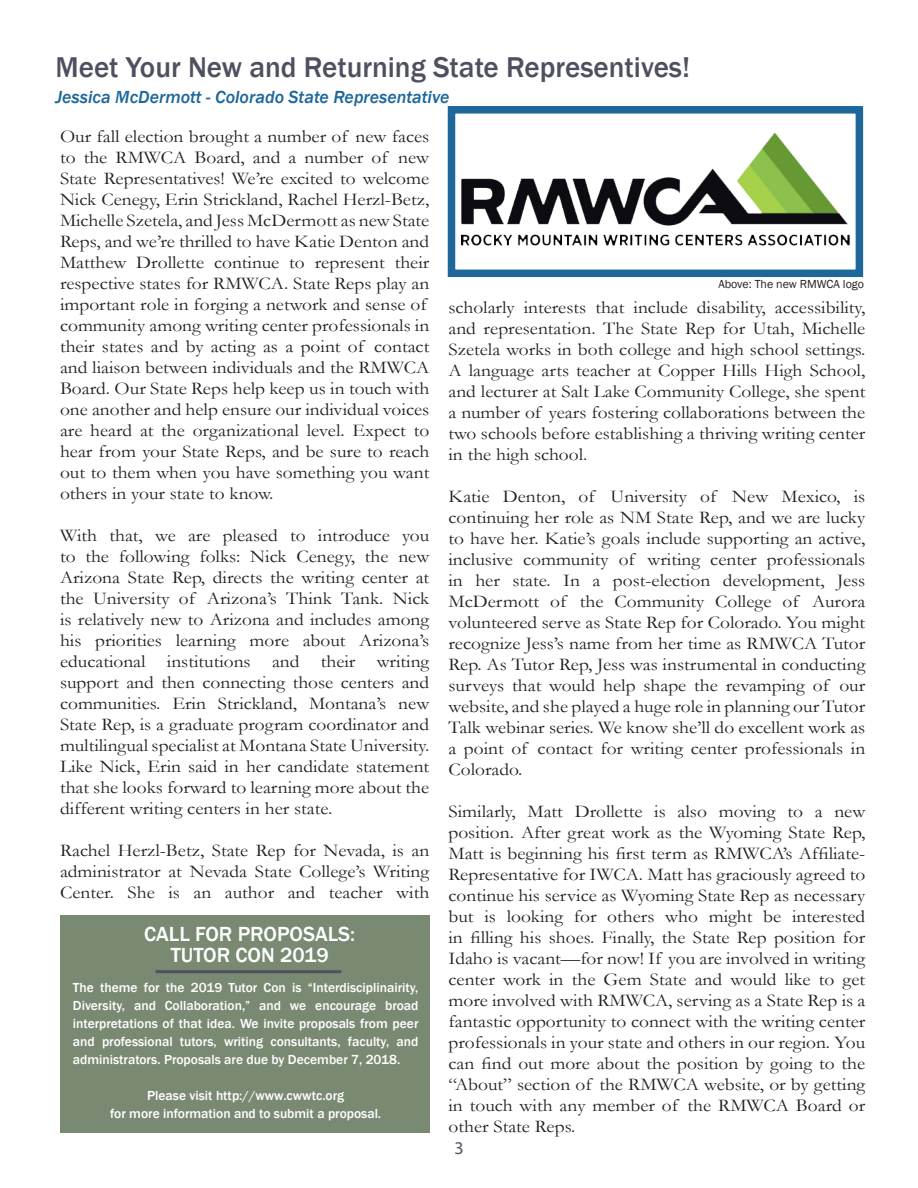
<style>
.page{position:relative;width:918px;height:1188px;background:#fff}
.page>*{position:absolute;margin:0;border:0;box-sizing:border-box;transform-origin:0 0}
.t1{font:500 29.4px "Franklin Gothic";color:#4e5060}
.t2{font:500 21px/21px "Franklin Gothic";color:#fff;text-align:center}
.t3{font:18px/21px "Garamond";color:#231f20;text-align:justify;scale:1.08 1}
.t4{font:italic 500 18px "Franklin Gothic";color:#1d679b}
.t5{font:18px "Myriad Pro";color:#505160}
.t6{font:500 13.5px/18px "Franklin Gothic";color:#fff;text-align:justify}
.t7{font:12px "Franklin Gothic";color:#231f20}
</style>
<div class="page">
<img style="left:461px;top:133px;width:389px;height:113px">
<div style="left:448px;top:106px;width:415px;height:171px;border:8px solid #1d679b"></div>
<div style="left:60px;top:915px;width:369px;height:218px;background:#7a8972"></div>
<hr style="left:156px;top:970px;width:185px;height:3px;background:#505160">
<p class="t1" style="left:56px;top:49px;width:636px">Meet Your New and Returning State Representives!</p>
<p class="t4" style="left:56px;top:86px;width:395px">Jessica McDermott - Colorado State Representative</p>
<p class="t3" style="left:60px;top:125px;width:344px;text-align:left">Our fall election brought a number of new faces to the RMWCA Board, and a number of new State Representatives! We’re excited to welcome Nick Cenegy, Erin Strickland, Rachel Herzl-Betz, Michelle Szetela, and Jess McDermott as new State Reps, and we’re thrilled to have Katie Denton and Matthew Drollette continue to represent their respective states for RMWCA. State Reps play an important role in forging a network and sense of community among writing center professionals in their states and by acting as a point of contact and liaison between individuals and the RMWCA Board. Our State Reps help keep us in touch with one another and help ensure our individual voices are heard at the organizational level. Expect to hear from your State Reps, and be sure to reach out to them when you have something you want others in your state to know.</p>
<p class="t3" style="left:60px;top:524px;width:344px">With that, we are pleased to introduce you to the following folks: Nick Cenegy, the new Arizona State Rep, directs the writing center at the University of Arizona’s Think Tank. Nick is relatively new to Arizona and includes among his priorities learning more about Arizona’s educational institutions and their writing support and then connecting those centers and communities. Erin Strickland, Montana’s new State Rep, is a graduate program coordinator and multilingual specialist at Montana State University.<br>Like Nick, Erin said in her candidate statement that she looks forward to learning more about the different writing centers in her state.</p>
<p class="t3" style="left:60px;top:839px;width:343px">Rachel Herzl-Betz, State Rep for Nevada, is an administrator at Nevada State College’s Writing Center. She is an author and teacher with</p>
<p class="t7" style="left:718px;top:277px;width:147px">Above: The new RMWCA logo</p>
<p class="t3" style="left:448px;top:296px;width:387px">scholarly interests that include disability, accessibility, and representation. The State Rep for Utah, Michelle Szetela works in both college and high school settings.<br>A language arts teacher at Copper Hills High School, and lecturer at Salt Lake Community College, she spent a number of years fostering collaborations between the two schools before establishing a thriving writing center in the high school.</p>
<p class="t3" style="left:448px;top:485px;width:388px">Katie Denton, of University of New Mexico, is continuing her role as NM State Rep, and we are lucky to have her. Katie’s goals include supporting an active, inclusive community of writing center professionals in her state. In a post-election development, Jess McDermott of the Community College of Aurora volunteered serve as State Rep for Colorado. You might recognize Jess’s name from her time as RMWCA Tutor Rep. As Tutor Rep, Jess was instrumental in conducting surveys that would help shape the revamping of our website, and she played a huge role in planning our Tutor Talk webinar series. We know she’ll do excellent work as a point of contact for writing center professionals in Colorado.</p>
<p class="t3" style="left:448px;top:800px;width:388px">Similarly, Matt Drollette is also moving to a new position. After great work as the Wyoming State Rep, Matt is beginning his first term as RMWCA’s Affiliate-Representative for IWCA. Matt has graciously agreed to continue his service as Wyoming State Rep as necessary but is looking for others who might be interested in filling his shoes. Finally, the State Rep position for Idaho is vacant—for now! If you are involved in writing center work in the Gem State and would like to get more involved with RMWCA, serving as a State Rep is a fantastic opportunity to connect with the writing center professionals in your state and others in our region. You can find out more about the position by going to the “About” section of the RMWCA website, or by getting in touch with any member of the RMWCA Board or other State Reps.</p>
<p class="t2" style="left:144px;top:924px;width:213px">CALL FOR PROPOSALS:<br>TUTOR CON 2019</p>
<p class="t6" style="left:73px;top:979px;width:347px">The theme for the 2019 Tutor Con is “Interdisciplinairity, Diversity, and Collaboration,” and we encourage broad interpretations of that idea. We invite proposals from peer and professional tutors, writing consultants, faculty, and administrators. Proposals are due by December 7, 2018.</p>
<p class="t6" style="left:147px;top:1087px;width:199px">Please visit http://www.cwwtc.org</p>
<p class="t6" style="left:110px;top:1105px;width:273px">for more information and to submit a proposal.</p>
<p class="t5" style="left:454px;top:1136px;width:11px">3</p>
</div>
